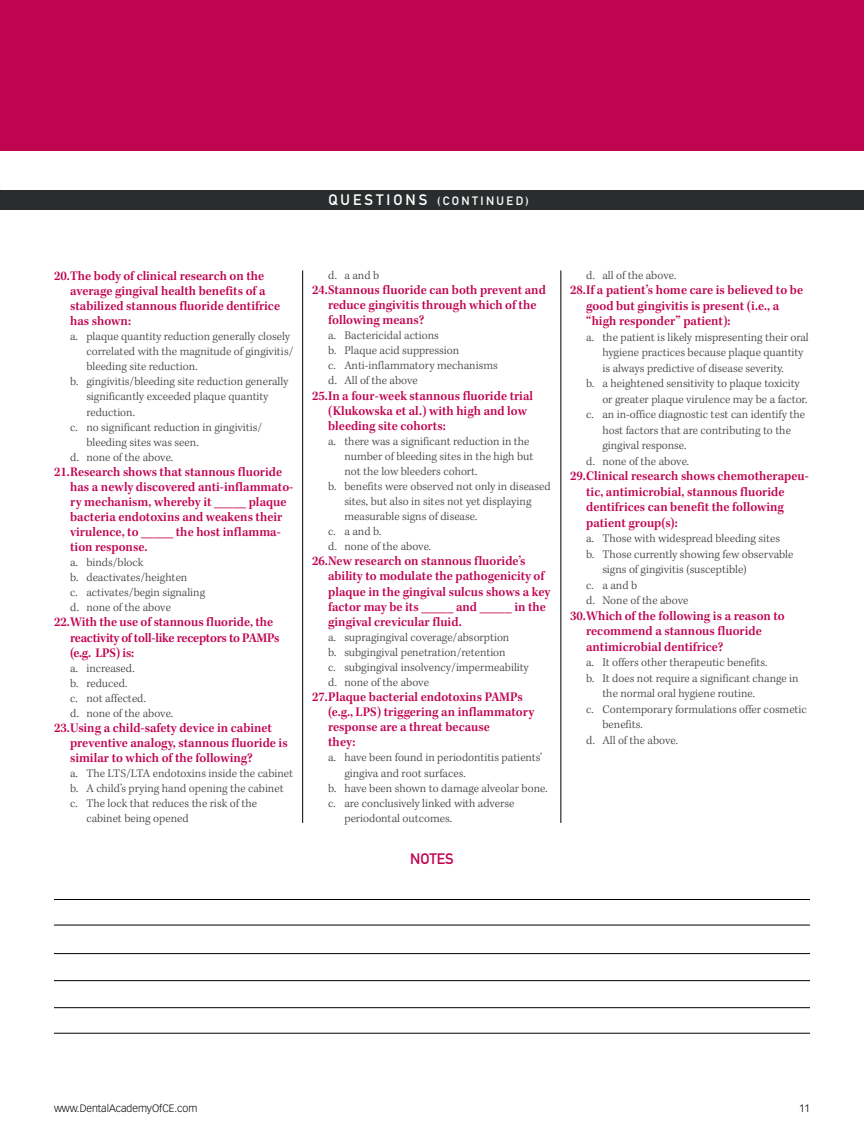
<style>
.page{position:relative;width:864px;height:1134px;background:#fff}
.page>*{position:absolute;margin:0;border:0;box-sizing:border-box;transform-origin:0 0}
.t1{font:15px "DIN Mittelschrift Std";color:#c00450}
.t2{font:600 13.5px/15px "Kepler Std";color:#c00450;scale:.95 1}
.t3{font:300 12px/15px "Kepler Std";color:#414042}
.t4{font:12px "DIN Mittelschrift Std";letter-spacing:.2em;color:#fff}
.t5{font:300 10.5px "Vectora LT Std";color:#000}
.s1{font-size:15px}
</style>
<div class="page">
<hr style="left:54px;top:899px;width:756px;height:1px;background:#000">
<hr style="left:54px;top:925px;width:756px;height:1px;background:#000">
<hr style="left:54px;top:953px;width:756px;height:1px;background:#000">
<hr style="left:54px;top:980px;width:756px;height:1px;background:#000">
<hr style="left:54px;top:1007px;width:756px;height:1px;background:#000">
<hr style="left:54px;top:1033px;width:756px;height:1px;background:#000">
<div style="left:0;top:190px;width:864px;height:19px;background:#2a2d2e"></div>
<hr style="left:302px;top:270px;width:1px;height:553px;background:#000">
<hr style="left:561px;top:270px;width:1px;height:553px;background:#000">
<div style="left:0;top:0;width:864px;height:150px;background:#c00450"></div>
<p class="t4" style="left:329px;top:194px;width:202px"><span class="s1">QUESTIONS</span> (CONTINUED)</p>
<p class="t2" style="left:70px;top:269px;width:222px;text-indent:-16px">20.The body of clinical research on the average gingival health benefits of a stabilized stannous fluoride dentifrice has shown:</p>
<p class="t3" style="left:70px;top:329px;width:221px">a. plaque quantity reduction generally closely</p>
<p class="t3" style="left:86px;top:345px;width:209px">correlated with the magnitude of gingivitis/</p>
<p class="t3" style="left:86px;top:360px;width:113px">bleeding site reduction.</p>
<p class="t3" style="left:70px;top:375px;width:220px">b. gingivitis/bleeding site reduction generally</p>
<p class="t3" style="left:86px;top:390px;width:184px">significantly exceeded plaque quantity</p>
<p class="t3" style="left:86px;top:405px;width:50px">reduction.</p>
<p class="t3" style="left:70px;top:420px;width:194px">c. no significant reduction in gingivitis/</p>
<p class="t3" style="left:86px;top:435px;width:114px">bleeding sites was seen.</p>
<p class="t3" style="left:70px;top:450px;width:104px">d. none of the above.</p>
<p class="t2" style="left:70px;top:465px;width:236px;text-indent:-16px">21.Research shows that stannous fluoride has a newly discovered anti-inflammato&shy;ry mechanism, whereby it _____ plaque bacteria endotoxins and weakens their virulence, to _____ the host inflamma&shy;tion response.</p>
<p class="t3" style="left:70px;top:555px;width:136px">a. binds/block<br>b. deactivates/heighten<br>c. activates/begin signaling d. none of the above</p>
<p class="t2" style="left:70px;top:615px;width:222px;text-indent:-16px">22.With the use of stannous fluoride, the reactivity of toll-like receptors to PAMPs (e.g. LPS) is:</p>
<p class="t3" style="left:70px;top:661px;width:104px">a. increased.<br>b. reduced.<br>c. not affected.<br>d. none of the above.</p>
<p class="t2" style="left:70px;top:721px;width:230px;text-indent:-16px">23.Using a child-safety device in cabinet preventive analogy, stannous fluoride is similar to which of the following?</p>
<p class="t3" style="left:70px;top:766px;width:224px">a. The LTS/LTA endotoxins inside the cabinet</p>
<p class="t3" style="left:70px;top:781px;width:215px">b. A child’s prying hand opening the cabinet</p>
<p class="t3" style="left:70px;top:797px;width:188px">c. The lock that reduces the risk of the</p>
<p class="t3" style="left:86px;top:812px;width:104px">cabinet being opened</p>
<p class="t3" style="left:328px;top:268px;width:53px">d. a and b</p>
<p class="t2" style="left:328px;top:283px;width:231px;text-indent:-16px">24.Stannous fluoride can both prevent and reduce gingivitis through which of the following means?</p>
<p class="t3" style="left:328px;top:328px;width:171px">a. Bactericidal actions<br>b. Plaque acid suppression<br>c. Anti-inflammatory mechanisms d. All of the above</p>
<p class="t2" style="left:328px;top:388px;width:217px;text-indent:-16px">25.In a four-week stannous fluoride trial (Klukowska et al.) with high and low bleeding site cohorts:</p>
<p class="t3" style="left:328px;top:434px;width:203px">a. there was a significant reduction in the</p>
<p class="t3" style="left:344px;top:449px;width:190px">number of bleeding sites in the high but</p>
<p class="t3" style="left:344px;top:464px;width:135px">not the low bleeders cohort.</p>
<p class="t3" style="left:328px;top:479px;width:224px">b. benefits were observed not only in diseased</p>
<p class="t3" style="left:344px;top:494px;width:189px">sites, but also in sites not yet displaying</p>
<p class="t3" style="left:344px;top:509px;width:134px">measurable signs of disease.</p>
<p class="t3" style="left:328px;top:525px;width:55px">c. a and b.</p>
<p class="t3" style="left:328px;top:540px;width:104px">d. none of the above.</p>
<p class="t2" style="left:328px;top:554px;width:235px;text-indent:-16px">26.New research on stannous fluoride’s ability to modulate the pathogenicity of plaque in the gingival sulcus shows a key factor may be its _____ and _____ in the gingival crevicular fluid.</p>
<p class="t3" style="left:328px;top:630px;width:202px">a. supragingival coverage/absorption<br>b. subgingival penetration/retention<br>c. subgingival insolvency/impermeability d. none of the above</p>
<p class="t2" style="left:328px;top:690px;width:218px;text-indent:-16px">27.Plaque bacterial endotoxins PAMPs (e.g., LPS) triggering an inflammatory response are a threat because<br>they:</p>
<p class="t3" style="left:328px;top:751px;width:216px">a. have been found in periodontitis patients’</p>
<p class="t3" style="left:344px;top:766px;width:123px">gingiva and root surfaces.</p>
<p class="t3" style="left:328px;top:781px;width:221px">b. have been shown to damage alveolar bone.</p>
<p class="t3" style="left:328px;top:796px;width:188px">c. are conclusively linked with adverse</p>
<p class="t3" style="left:344px;top:811px;width:109px">periodontal outcomes.</p>
<p class="t1" style="left:410px;top:850px;width:45px">NOTES</p>
<p class="t3" style="left:586px;top:268px;width:92px">d. all of the above.</p>
<p class="t2" style="left:586px;top:283px;width:230px;line-height:15.5px;text-indent:-16px">28.If a patient’s home care is believed to be good but gingivitis is present (i.e., a “high responder” patient):</p>
<p class="t3" style="left:586px;top:330px;width:224px">a. the patient is likely mispresenting their oral</p>
<p class="t3" style="left:602px;top:346px;width:203px">hygiene practices because plaque quantity</p>
<p class="t3" style="left:602px;top:361px;width:183px">is always predictive of disease severity.</p>
<p class="t3" style="left:586px;top:377px;width:215px">b. a heightened sensitivity to plaque toxicity</p>
<p class="t3" style="left:602px;top:392px;width:207px">or greater plaque virulence may be a factor.</p>
<p class="t3" style="left:586px;top:408px;width:220px">c. an in-office diagnostic test can identify the</p>
<p class="t3" style="left:602px;top:423px;width:190px">host factors that are contributing to the</p>
<p class="t3" style="left:602px;top:439px;width:86px">gingival response.</p>
<p class="t3" style="left:586px;top:454px;width:104px">d. none of the above.</p>
<p class="t2" style="left:586px;top:469px;width:236px;line-height:15.5px;text-indent:-16px">29.Clinical research shows chemotherapeu&shy;tic, antimicrobial, stannous fluoride dentifrices can benefit the following patient group(s):</p>
<p class="t3" style="left:586px;top:532px;width:195px">a. Those with widespread bleeding sites</p>
<p class="t3" style="left:586px;top:547px;width:209px">b. Those currently showing few observable</p>
<p class="t3" style="left:602px;top:563px;width:146px">signs of gingivitis (susceptible)</p>
<p class="t3" style="left:586px;top:578px;width:53px">c. a and b</p>
<p class="t3" style="left:586px;top:594px;width:104px">d. None of the above</p>
<p class="t2" style="left:586px;top:608px;width:211px;line-height:15.5px;text-indent:-16px">30.Which of the following is a reason to recommend a stannous fluoride antimicrobial dentifrice?</p>
<p class="t3" style="left:586px;top:656px;width:183px">a. It offers other therapeutic benefits.</p>
<p class="t3" style="left:586px;top:671px;width:214px">b. It does not require a significant change in</p>
<p class="t3" style="left:602px;top:687px;width:154px">the normal oral hygiene routine.</p>
<p class="t3" style="left:586px;top:702px;width:222px">c. Contemporary formulations offer cosmetic</p>
<p class="t3" style="left:602px;top:718px;width:42px">benefits.</p>
<p class="t3" style="left:586px;top:733px;width:93px">d. All of the above.</p>
<p class="t5" style="left:54px;top:1102px;width:145px">www.DentalAcademyOfCE.com</p>
<p class="t5" style="left:799px;top:1102px;width:12px">11</p>
</div>
